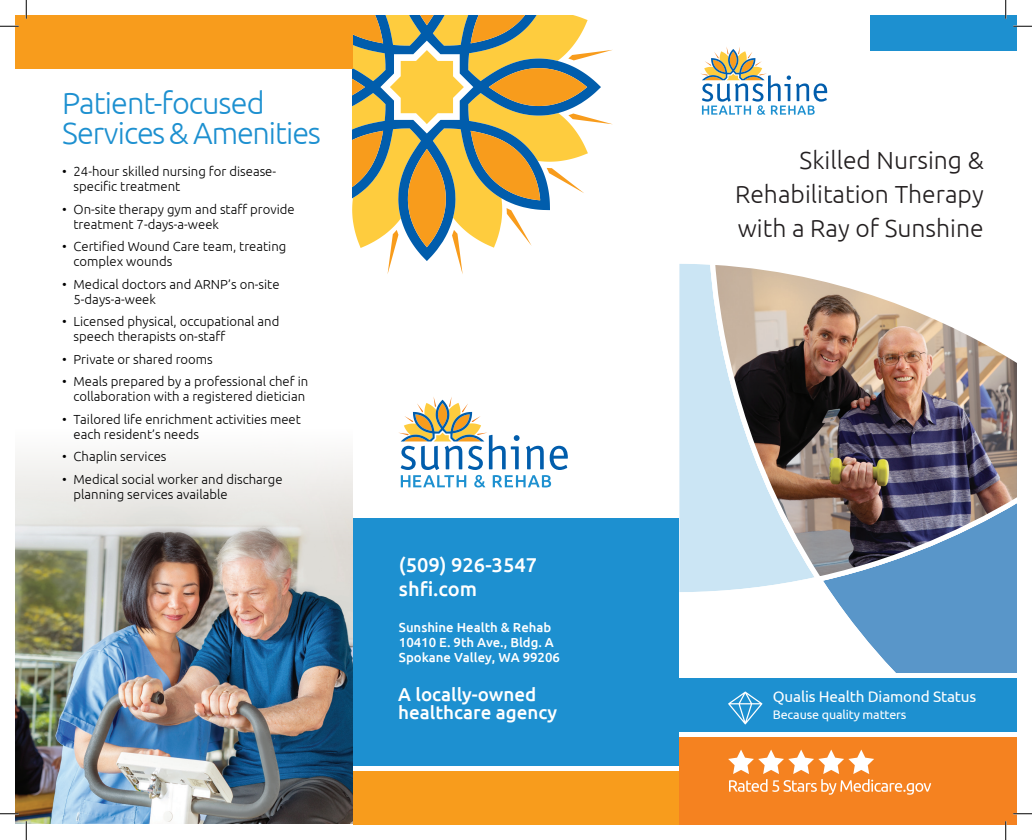
<style>
.page{position:relative;width:1032px;height:840px;background:#fff}
.page>*{position:absolute;margin:0;border:0;box-sizing:border-box;transform-origin:0 0}
.NEW_Section_header{font:300 30.62px/30px "Ubuntu";letter-spacing:-.03em;color:#1d90d0}
.t1{font:300 24.75px/33.8px "Ubuntu";color:#231f20}
.t2{font:500 20px "Ubuntu";color:#fff}
.t3{font:500 18.75px/18.8px "Ubuntu";color:#fff}
.t4{font:15.25px "Ubuntu";letter-spacing:-.01em;color:#fff}
.t5{font:300 13.12px/15px "Ubuntu";color:#000}
.text{font:500 13.12px "Ubuntu";color:#fff}
.t6{font:12.5px "Ubuntu";letter-spacing:-.01em;color:#fff}
</style>
<div class="page">
<img style="left:15px;top:581px;width:337px;height:243px">
<div style="left:352px;top:518px;width:327px;height:248px;background:#1d90d0"></div>
<svg style="left:679px;top:264px;width:110px;height:328px;background:#cee6f4"></svg>
<svg style="left:824px;top:582px;width:192px;height:91px;fill:#5996c9"></svg>
<img style="left:709px;top:264px;width:307px;height:318px">
<div style="left:352px;top:771px;width:327px;height:54px;background:#f89c1c"></div>
<div style="left:870px;top:15px;width:146px;height:35px;background:#1d90d0"></div>
<svg style="left:15px;top:454px;width:337px;height:127px"></svg>
<svg style="left:352px;top:15px;width:260px;height:259px"></svg>
<div style="left:15px;top:15px;width:337px;height:54px;background:#f89c1c"></div>
<svg style="left:398px;top:397px;width:169px;height:90px"></svg>
<svg style="left:700px;top:47px;width:127px;height:68px"></svg>
<div style="left:679px;top:732px;width:337px;height:93px;background:#f58220"></div>
<div style="left:678px;top:678px;width:338px;height:54px;background:#1d90d0"></div>
<svg style="left:728px;top:692px;width:34px;height:32px"></svg>
<svg style="left:728px;top:750px;width:203px;height:45px"></svg>
<div style="left:679px;top:732px;width:337px;height:5px;background:#fff"></div>
<svg style="left:0;top:25px;width:19px;height:2px"></svg>
<svg style="left:1013px;top:25px;width:18px;height:2px"></svg>
<svg style="left:0;top:813px;width:19px;height:2px"></svg>
<svg style="left:1013px;top:813px;width:18px;height:2px"></svg>
<svg style="left:25px;top:0;width:2px;height:19px"></svg>
<svg style="left:25px;top:821px;width:2px;height:19px"></svg>
<svg style="left:1004px;top:0;width:2px;height:19px"></svg>
<svg style="left:1004px;top:821px;width:2px;height:19px"></svg>
<p class="NEW_Section_header" style="left:62px;top:87px;width:260px">Patient-focused<br>Services &amp; Amenities</p>
<p class="t5" style="left:73px;top:164px;width:204px;text-indent:-11px">• 24-hour skilled nursing for disease&shy;specific treatment</p>
<p class="t5" style="left:73px;top:201px;width:223px;text-indent:-11px">• On-site therapy gym and staff provide treatment 7-days-a-week</p>
<p class="t5" style="left:73px;top:239px;width:214px;text-indent:-11px">• Certified Wound Care team, treating complex wounds</p>
<p class="t5" style="left:73px;top:276px;width:207px;text-indent:-11px">• Medical doctors and ARNP’s on-site<br>5-days-a-week</p>
<p class="t5" style="left:73px;top:314px;width:207px;text-indent:-11px">• Licensed physical, occupational and speech therapists on-staff</p>
<p class="t5" style="left:62px;top:351px;width:152px">• Private or shared rooms</p>
<p class="t5" style="left:62px;top:374px;width:247px;text-align:right">• Meals prepared by a professional chef in collaboration with a registered dietician</p>
<p class="t5" style="left:73px;top:411px;width:229px;text-indent:-11px">• Tailored life enrichment activities meet each resident’s needs</p>
<p class="t5" style="left:62px;top:449px;width:106px">• Chaplin services</p>
<p class="t5" style="left:73px;top:471px;width:210px;text-indent:-11px">• Medical social worker and discharge planning services available</p>
<p class="t2" style="left:399px;top:553px;width:140px">(509) 926-3547</p>
<p class="t2" style="left:399px;top:577px;width:80px">shfi.com</p>
<p class="text" style="left:399px;top:619px;width:154px">Sunshine Health &amp; Rehab</p>
<p class="text" style="left:399px;top:634px;width:156px">10410 E. 9th Ave., Bldg. A</p>
<p class="text" style="left:399px;top:649px;width:163px">Spokane Valley, WA 99206</p>
<p class="t3" style="left:398px;top:684px;width:160px">A locally-owned healthcare agency</p>
<p class="t1" style="left:799px;top:143px;width:186px">Skilled Nursing &amp;</p>
<p class="t1" style="left:735px;top:177px;width:250px">Rehabilitation Therapy with a Ray of Sunshine</p>
<p class="t4" style="left:772px;top:688px;width:205px">Qualis Health Diamond Status</p>
<p class="t6" style="left:772px;top:707px;width:135px">Because quality matters</p>
</div>
